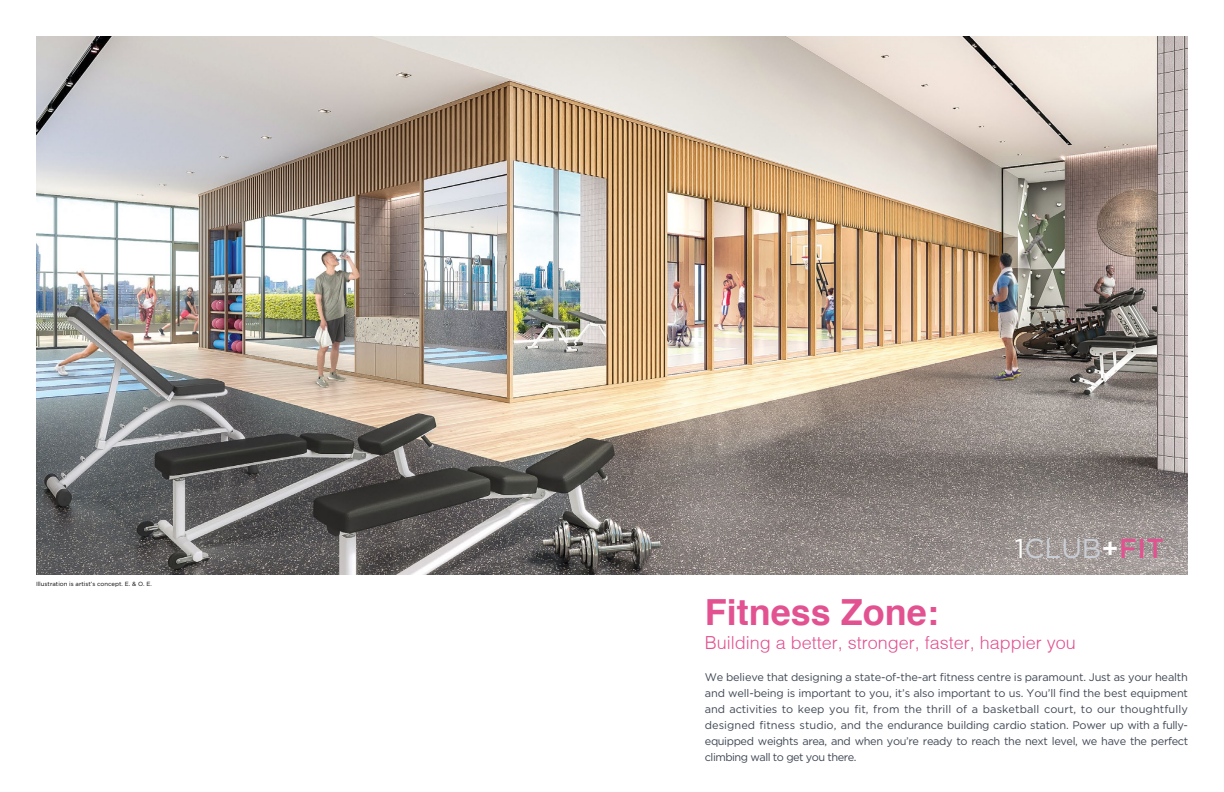
<style>
.page{position:relative;width:1224px;height:792px;background:#fff}
.page>*{position:absolute;margin:0;border:0;box-sizing:border-box;transform-origin:0 0}
.t1{font:700 36px "Helvetica";color:#e25291}
.t2{font:27.2px "Gotham";color:#caced6}
.t3{font:300 18px "Helvetica";color:#e25291}
.t4{font:11px/16px "Gotham";letter-spacing:-.035em;color:#404754;text-align:justify}
.t5{font:6px "Gotham";color:#000}
.s1{color:#fff}
.s2{font-weight:500;color:#fff}
.s3{font-weight:500;color:#e25291}
</style>
<div class="page">
<img style="left:36px;top:36px;width:1152px;height:539px">
<p class="t5" style="left:36px;top:580px;width:118px">Illustration is artist’s concept. E. &amp; O. E.</p>
<h2 class="t2" style="left:1015px;top:531px;width:151px"><span class="s1">1</span>CLUB<span class="s2">+</span><span class="s3">FIT</span></h2>
<h1 class="t1" style="left:705px;top:589px;width:236px">Fitness Zone:</h1>
<h3 class="t3" style="left:705px;top:631px;width:373px">Building a better, stronger, faster, happier you</h3>
<p class="t4" style="left:705px;top:668px;width:485px">We believe that designing a state-of-the-art fitness centre is paramount. Just as your health and well-being is important to you, it’s also important to us. You’ll find the best equipment and activities to keep you fit, from the thrill of a basketball court, to our thoughtfully designed fitness studio, and the endurance building cardio station. Power up with a fully&shy;equipped weights area, and when you’re ready to reach the next level, we have the perfect climbing wall to get you there.</p>
</div>
